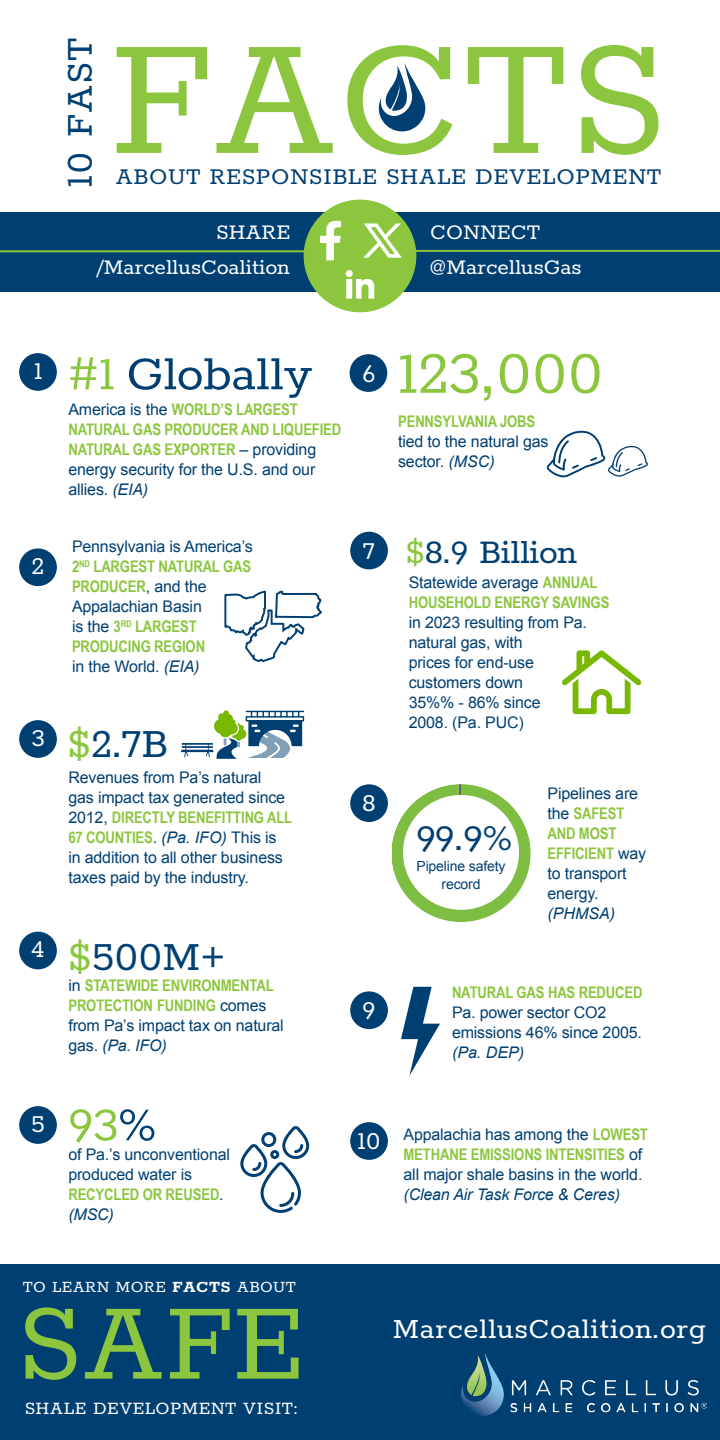
<style>
.page{position:relative;width:720px;height:1440px;background:#fff}
.page>*{position:absolute;margin:0;border:0;box-sizing:border-box;transform-origin:0 0}
.t1{font:188px "Rokkitt";color:#8bc63e}
.t2{font:124px "Rokkitt";color:#8bc63e}
.t3{font:68px "Rokkitt";letter-spacing:-.01em;color:#8bc63e}
.t4{font:54px "Rokkitt";color:#003f72}
.t5{font:54px "Rokkitt";color:#8bc63e}
.t6{font:46px "Rokkitt";letter-spacing:-.01em;color:#003f72}
.t7{font:42px "Rokkitt";letter-spacing:.02em;color:#003f72}
.t8{font:38px "Rokkitt";letter-spacing:-.01em;color:#003f72}
.t9{font:32px "Rokkitt";letter-spacing:.02em;color:#fff}
.t10{font:28px "Rokkitt";color:#fff}
.t11{font:26px "Rokkitt";letter-spacing:.02em;color:#003f72}
.t12{font:24px "Rokkitt";color:#fff}
.t13{font:20px "Rokkitt";letter-spacing:.02em;color:#fff}
.t14{font:18px "Rokkitt";letter-spacing:.02em;color:#fff}
.t15{font:16px/20px "Arial";letter-spacing:-.01em;color:#003f72}
.t16{font:700 16px/20px "Arial Narrow";letter-spacing:-.01em;color:#8bc63e}
.t17{font:italic 16px "Arial";letter-spacing:-.01em;color:#003f72}
.t18{font:14px/18px "Arial";letter-spacing:-.01em;color:#003f72;text-align:center}
.s1{color:#8bc63e}
.s2{font-family:"Arial";font-weight:400;color:#003f72}
.s3{font-family:"Arial";font-weight:400;font-style:italic;color:#003f72}
.s4{font-family:"Arial Narrow";font-weight:700;color:#8bc63e}
.s5{font-style:italic}
.s6{color:#003f72}
.s7{font-weight:700}
</style>
<div class="page">
<div style="left:0;top:1264px;width:720px;height:176px;background:#003f72"></div>
<div style="left:0;top:212px;width:720px;height:80px;background:#003f72"></div>
<div style="left:19px;top:932px;width:38px;height:37px;background:#003f72;border-radius:50%"></div>
<div style="left:19px;top:353px;width:38px;height:38px;background:#003f72;border-radius:50%"></div>
<div style="left:350px;top:1122px;width:38px;height:38px;background:#003f72;border-radius:50%"></div>
<div style="left:304px;top:200px;width:112px;height:112px;background:#8bc63e;border-radius:50%"></div>
<hr style="left:0;top:250px;width:307px;height:2px;background:#8bc63e">
<hr style="left:405px;top:250px;width:315px;height:2px;background:#8bc63e">
<div style="left:19px;top:720px;width:38px;height:38px;background:#003f72;border-radius:50%"></div>
<img style="left:461px;top:1353px;width:245px;height:63px">
<div style="left:350px;top:354px;width:37px;height:38px;background:#003f72;border-radius:50%"></div>
<svg style="left:547px;top:430px;width:101px;height:48px"></svg>
<div style="left:19px;top:1106px;width:38px;height:38px;background:#003f72;border-radius:50%"></div>
<svg style="left:240px;top:1126px;width:69px;height:87px"></svg>
<div style="left:350px;top:532px;width:38px;height:37px;background:#003f72;border-radius:50%"></div>
<svg style="left:562px;top:650px;width:80px;height:64px"></svg>
<div style="left:350px;top:991px;width:38px;height:38px;background:#003f72;border-radius:50%"></div>
<svg style="left:401px;top:987px;width:39px;height:89px"></svg>
<div style="left:350px;top:784px;width:38px;height:38px;background:#003f72;border-radius:50%"></div>
<svg style="left:392px;top:784px;width:139px;height:138px"></svg>
<svg style="left:346px;top:270px;width:28px;height:29px"></svg>
<svg style="left:363px;top:223px;width:39px;height:35px"></svg>
<svg style="left:320px;top:220px;width:21px;height:40px"></svg>
<svg style="left:378px;top:63px;width:48px;height:68px"></svg>
<div style="left:19px;top:548px;width:38px;height:38px;background:#003f72;border-radius:50%"></div>
<svg style="left:181px;top:590px;width:141px;height:169px"></svg>
<p class="t7" style="left:52px;top:188px;width:151px;rotate:-90deg">10 FAST</p>
<p class="t1" style="left:109px;top:-26px;width:559px">FACTS</p>
<p class="t11" style="left:116px;top:159px;width:547px">ABOUT RESPONSIBLE SHALE DEVELOPMENT</p>
<p class="t12" style="left:216px;top:216px;width:76px">SHARE</p>
<p class="t12" style="left:430px;top:216px;width:112px">CONNECT</p>
<p class="t12" style="left:96px;top:251px;width:195px">/MarcellusCoalition</p>
<p class="t12" style="left:430px;top:251px;width:154px">@MarcellusGas</p>
<p class="t10" style="left:34px;top:352px;width:10px">1</p>
<p class="t10" style="left:363px;top:355px;width:14px">6</p>
<p class="t3" style="left:397px;top:328px;width:208px">123,000</p>
<p class="t4" style="left:68px;top:338px;width:245px"><span class="s1">#1</span> Globally</p>
<p class="t16" style="left:68px;top:399px;width:274px"><span class="s2">America is the</span> WORLD’S LARGEST<br>NATURAL GAS PRODUCER AND LIQUEFIED<br>NATURAL GAS EXPORTER <span class="s2">– providing energy security for the U.S. and our allies.</span> <span class="s3">(EIA)</span></p>
<p class="t15" style="left:398px;top:411px;width:152px"><span class="s4">PENNSYLVANIA JOBS </span>tied to the natural gas sector. <span class="s5">(MSC)</span></p>
<p class="t10" style="left:32px;top:548px;width:14px">2</p>
<p class="t15" style="left:72px;top:537px;width:182px">Pennsylvania is America’s<br><span class="s4">2</span><sup>ND</sup> <span class="s4">LARGEST NATURAL GAS<br>PRODUCER</span>, and the<br>Appalachian Basin<br>is the <span class="s4">3</span><sup>RD</sup> <span class="s4">LARGEST<br>PRODUCING REGION<br></span>in the World. <span class="s5">(EIA)</span></p>
<p class="t10" style="left:31px;top:719px;width:15px">3</p>
<p class="t6" style="left:68px;top:713px;width:102px"><span class="s1">$</span>2.7B</p>
<p class="t15" style="left:68px;top:768px;width:225px">Revenues from Pa’s natural<br>gas impact tax generated since<br>2012, <span class="s4">DIRECTLY BENEFITTING ALL<br>67 COUNTIES</span>. <span class="s5">(Pa. IFO)</span> This is in addition to all other business taxes paid by the industry.</p>
<p class="t10" style="left:32px;top:931px;width:14px">4</p>
<p class="t6" style="left:68px;top:926px;width:159px"><span class="s1">$</span>500M+</p>
<p class="t16" style="left:68px;top:975px;width:217px"><span class="s2">in</span> STATEWIDE ENVIRONMENTAL<br>PROTECTION FUNDING <span class="s2">comes from Pa’s impact tax on natural gas.</span> <span class="s3">(Pa. IFO)</span></p>
<p class="t10" style="left:31px;top:1105px;width:15px">5</p>
<p class="t5" style="left:68px;top:1089px;width:90px">93<span class="s6">%</span></p>
<p class="t15" style="left:68px;top:1145px;width:163px">of Pa.’s unconventional produced water is<br><span class="s4">RECYCLED OR REUSED</span>. <span class="s5">(MSC)</span></p>
<p class="t14" style="left:23px;top:1275px;width:275px">TO LEARN MORE <span class="s7">FACTS</span> ABOUT</p>
<p class="t2" style="left:17px;top:1260px;width:289px">SAFE</p>
<p class="t13" style="left:25px;top:1395px;width:275px">SHALE DEVELOPMENT VISIT:</p>
<p class="t10" style="left:363px;top:533px;width:14px">7</p>
<p class="t8" style="left:406px;top:526px;width:173px"><span class="s1">$</span>8.9 Billion</p>
<p class="t10" style="left:363px;top:784px;width:14px">8</p>
<p class="t10" style="left:363px;top:991px;width:14px">9</p>
<p class="t15" style="left:409px;top:572px;width:202px">Statewide average <span class="s4">ANNUAL<br>HOUSEHOLD ENERGY SAVINGS </span>in 2023 resulting from Pa. natural gas, with<br>prices for end-use customers down<br>35%% - 86% since<br>2008. (Pa. PUC)</p>
<p class="t7" style="left:416px;top:810px;width:98px">99.9%</p>
<p class="t18" style="left:416px;top:857px;width:91px">Pipeline safety record</p>
<p class="t15" style="left:548px;top:783px;width:100px">Pipelines are the <span class="s4">SAFEST<br>AND MOST<br>EFFICIENT</span> way to transport energy.</p>
<p class="t17" style="left:548px;top:903px;width:69px">(PHMSA)</p>
<p class="t15" style="left:452px;top:983px;width:192px"><span class="s4">NATURAL GAS HAS REDUCED<br></span>Pa. power sector CO2 emissions 46% since 2005. <span class="s5">(Pa. DEP)</span></p>
<p class="t10" style="left:357px;top:1122px;width:25px">10</p>
<p class="t15" style="left:404px;top:1125px;width:246px">Appalachia has among the <span class="s4">LOWEST<br>METHANE EMISSIONS INTENSITIES</span> of all major shale basins in the world.</p>
<p class="t17" style="left:404px;top:1184px;width:218px">(Clean Air Task Force &amp; Ceres)</p>
<p class="t9" style="left:393px;top:1308px;width:314px">MarcellusCoalition.org</p>
</div>
